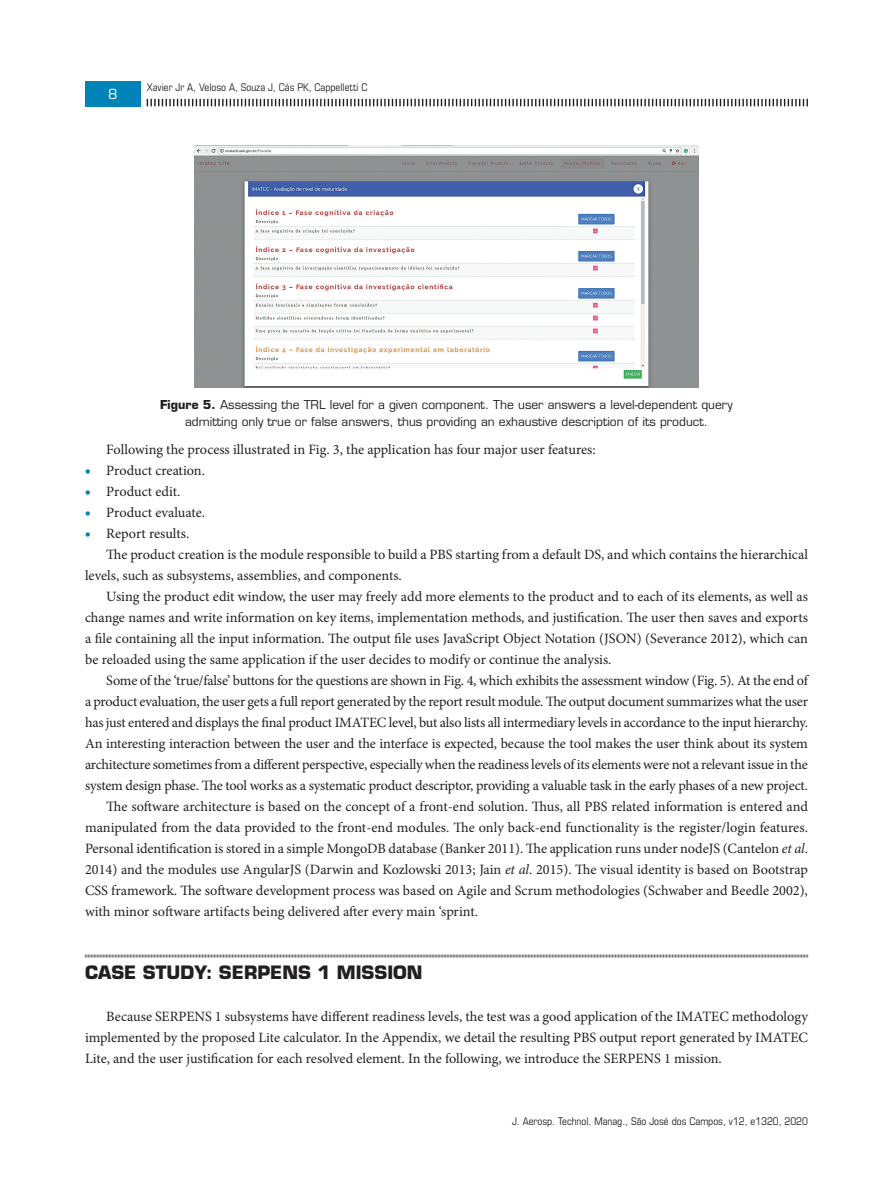
<style>
.page{position:relative;width:893px;height:1191px;background:#fff}
.page>*{position:absolute;margin:0;border:0;box-sizing:border-box;transform-origin:0 0}
.t1{font:700 18px "Eurostile LT Std";color:#231f20}
.t2{font:14.25px/21px "Minion Pro";letter-spacing:-.005em;color:#231f20;text-align:justify}
.t3{font:13.5px "Eurostile LT Std";color:#fff}
.t4{font:12px/16.5px "Eurostile LT Std";color:#231f20;text-align:center}
.t5{font:condensed 10.5px "Eurostile LT Std";color:#231f20}
.s1{font-weight:700}
.s2{color:#0083b6}
.s3{font-style:italic}
</style>
<div class="page">
<svg style="left:147px;top:99px;width:661px;height:7px"></svg>
<div style="left:85px;top:81px;width:55px;height:25px;background:#0083b6"></div>
<svg style="left:85px;top:954px;width:723px;height:4px;background:#b4b5b6"></svg>
<img style="left:195px;top:145px;width:503px;height:243px">
<p class="t3" style="left:108px;top:86px;width:11px">8</p>
<p class="t5" style="left:147px;top:81px;width:222px">Xavier Jr A, Veloso A, Souza J, Cás PK, Cappelletti C</p>
<p class="t4" style="left:160px;top:397px;width:574px"><span class="s1">Figure 5.</span> Assessing the TRL level for a given component. The user answers a level-dependent query admitting only true or false answers, thus providing an exhaustive description of its product.</p>
<p class="t2" style="left:106px;top:438px;width:491px">Following the process illustrated in Fig. 3, the application has four major user features:</p>
<p class="t2" style="left:85px;top:459px;width:121px"><span class="s2">•</span> Product creation.</p>
<p class="t2" style="left:85px;top:480px;width:97px"><span class="s2">•</span> Product edit.</p>
<p class="t2" style="left:85px;top:501px;width:121px"><span class="s2">•</span> Product evaluate.</p>
<p class="t2" style="left:85px;top:522px;width:106px"><span class="s2">•</span> Report results.</p>
<p class="t2" style="left:106px;top:543px;width:703px">The product creation is the module responsible to build a PBS starting from a default DS, and which contains the hierarchical</p>
<p class="t2" style="left:85px;top:564px;width:318px">levels, such as subsystems, assemblies, and components.</p>
<p class="t2" style="left:106px;top:585px;width:703px">Using the product edit window, the user may freely add more elements to the product and to each of its elements, as well as</p>
<p class="t2" style="left:85px;top:606px;width:724px">change names and write information on key items, implementation methods, and justification. The user then saves and exports</p>
<p class="t2" style="left:85px;top:627px;width:724px">a file containing all the input information. The output file uses JavaScript Object Notation (JSON) (Severance 2012), which can</p>
<p class="t2" style="left:85px;top:648px;width:528px">be reloaded using the same application if the user decides to modify or continue the analysis.</p>
<p class="t2" style="left:106px;top:669px;width:703px">Some of the ‘true/false’ buttons for the questions are shown in Fig. 4, which exhibits the assessment window (Fig. 5). At the end of</p>
<p class="t2" style="left:85px;top:691px;width:724px">a product evaluation, the user gets a full report generated by the report result module. The output document summarizes what the user</p>
<p class="t2" style="left:85px;top:712px;width:724px">has just entered and displays the final product IMATEC level, but also lists all intermediary levels in accordance to the input hierarchy.</p>
<p class="t2" style="left:85px;top:733px;width:724px">An interesting interaction between the user and the interface is expected, because the tool makes the user think about its system</p>
<p class="t2" style="left:85px;top:754px;width:724px">architecture sometimes from a different perspective, especially when the readiness levels of its elements were not a relevant issue in the</p>
<p class="t2" style="left:85px;top:775px;width:724px">system design phase. The tool works as a systematic product descriptor, providing a valuable task in the early phases of a new project.</p>
<p class="t2" style="left:106px;top:796px;width:703px">The software architecture is based on the concept of a front-end solution. Thus, all PBS related information is entered and</p>
<p class="t2" style="left:85px;top:817px;width:724px">manipulated from the data provided to the front-end modules. The only back-end functionality is the register/login features.</p>
<p class="t2" style="left:85px;top:838px;width:724px">Personal identification is stored in a simple MongoDB database (Banker 2011). The application runs under nodeJS (Cantelon <span class="s3">et al</span>.</p>
<p class="t2" style="left:85px;top:859px;width:724px">2014) and the modules use AngularJS (Darwin and Kozlowski 2013; Jain <span class="s3">et al</span>. 2015). The visual identity is based on Bootstrap</p>
<p class="t2" style="left:85px;top:880px;width:724px">CSS framework. The software development process was based on Agile and Scrum methodologies (Schwaber and Beedle 2002),</p>
<p class="t2" style="left:85px;top:901px;width:394px">with minor software artifacts being delivered after every main ‘sprint.</p>
<p class="t1" style="left:85px;top:961px;width:339px">CASE STUDY: SERPENS 1 MISSION</p>
<p class="t2" style="left:85px;top:1005px;width:724px;text-indent:21px">Because SERPENS 1 subsystems have different readiness levels, the test was a good application of the IMATEC methodology implemented by the proposed Lite calculator. In the Appendix, we detail the resulting PBS output report generated by IMATEC Lite, and the user justification for each resolved element. In the following, we introduce the SERPENS 1 mission.</p>
<p class="t5" style="left:512px;top:1114px;width:297px">J. Aerosp. Technol. Manag., São José dos Campos, v12, e1320, 2020</p>
</div>
